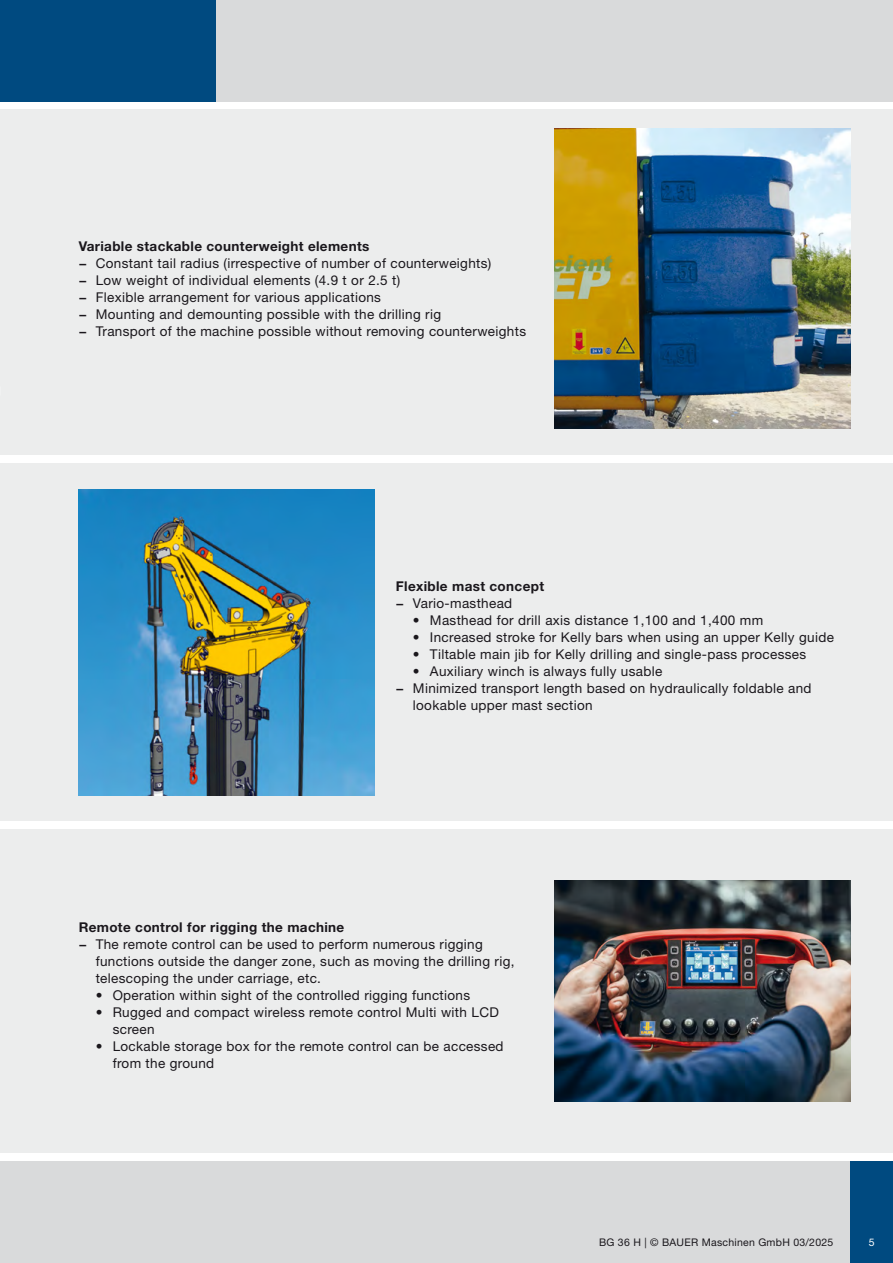
<style>
.page{position:relative;width:893px;height:1263px;background:#fff}
.page>*{position:absolute;margin:0;border:0;box-sizing:border-box;transform-origin:0 0}
.t1{font:13.5px/17px "Helvetica Neue LT Pro";letter-spacing:.025em;color:#1a171c}
.t2{font:700 13.5px/17px "Helvetica Neue LT Pro";letter-spacing:.025em;color:#1a171c}
.t3{font:10.5px "Helvetica Neue LT Pro";letter-spacing:.025em;color:#1a171c}
.t4{font:10.5px "Helvetica Neue LT Pro";color:#fff}
.s1{font-weight:700}
.s2{font-weight:400}
</style>
<div class="page">
<div style="left:0;top:110px;width:893px;height:345px;background:#eceded"></div>
<div style="left:0;top:1161px;width:850px;height:102px;background:#d9dadb"></div>
<div style="left:850px;top:1161px;width:43px;height:102px;background:#004a80"></div>
<div style="left:0;top:0;width:216px;height:102px;background:#004a80"></div>
<div style="left:216px;top:0;width:677px;height:102px;background:#d9dadb"></div>
<div style="left:0;top:829px;width:893px;height:323px;background:#eceded"></div>
<div style="left:0;top:463px;width:893px;height:358px;background:#eceded"></div>
<img style="left:79px;top:489px;width:296px;height:306px">
<img style="left:554px;top:129px;width:296px;height:300px">
<img style="left:554px;top:880px;width:296px;height:221px">
<p class="t1" style="left:79px;top:237px;width:449px"><span class="s1">Variable stackable counterweight elements<br>−</span> Constant tail radius (irrespective of number of counterweights)<br><span class="s1">−</span> Low weight of individual elements (4.9 t or 2.5 t)<br><span class="s1">−</span> Flexible arrangement for various applications<br><span class="s1">−</span> Mounting and demounting possible with the drilling rig<br><span class="s1">−</span> Transport of the machine possible without removing counterweights</p>
<p class="t2" style="left:396px;top:578px;width:150px">Flexible mast concept − <span class="s2">Vario-masthead</span></p>
<p class="t1" style="left:413px;top:612px;width:352px">• Masthead for drill axis distance 1,100 and 1,400 mm</p>
<p class="t1" style="left:413px;top:629px;width:422px">• Increased stroke for Kelly bars when using an upper Kelly guide</p>
<p class="t1" style="left:413px;top:646px;width:395px">• Tiltable main jib for Kelly drilling and single-pass processes</p>
<p class="t1" style="left:413px;top:663px;width:251px">• Auxiliary winch is always fully usable</p>
<p class="t1" style="left:396px;top:680px;width:417px"><span class="s1">−</span> Minimized transport length based on hydraulically foldable and</p>
<p class="t1" style="left:413px;top:697px;width:181px">lookable upper mast section</p>
<p class="t2" style="left:79px;top:918px;width:267px">Remote control for rigging the machine</p>
<p class="t1" style="left:79px;top:935px;width:406px"><span class="s1">−</span> The remote control can be used to perform numerous rigging</p>
<p class="t1" style="left:96px;top:952px;width:420px">functions outside the danger zone, such as moving the drilling rig,</p>
<p class="t1" style="left:96px;top:969px;width:227px">telescoping the under carriage, etc.</p>
<p class="t1" style="left:96px;top:986px;width:376px">• Operation within sight of the controlled rigging functions</p>
<p class="t1" style="left:113px;top:1003px;width:388px;text-indent:-17px">• Rugged and compact wireless remote control Multi with LCD screen</p>
<p class="t1" style="left:113px;top:1037px;width:392px;text-indent:-17px">• Lockable storage box for the remote control can be accessed from the ground</p>
<p class="t3" style="left:599px;top:1236px;width:236px">BG 36 H | © BAUER Maschinen GmbH 03/2025</p>
<p class="t4" style="left:869px;top:1236px;width:7px">5</p>
</div>
